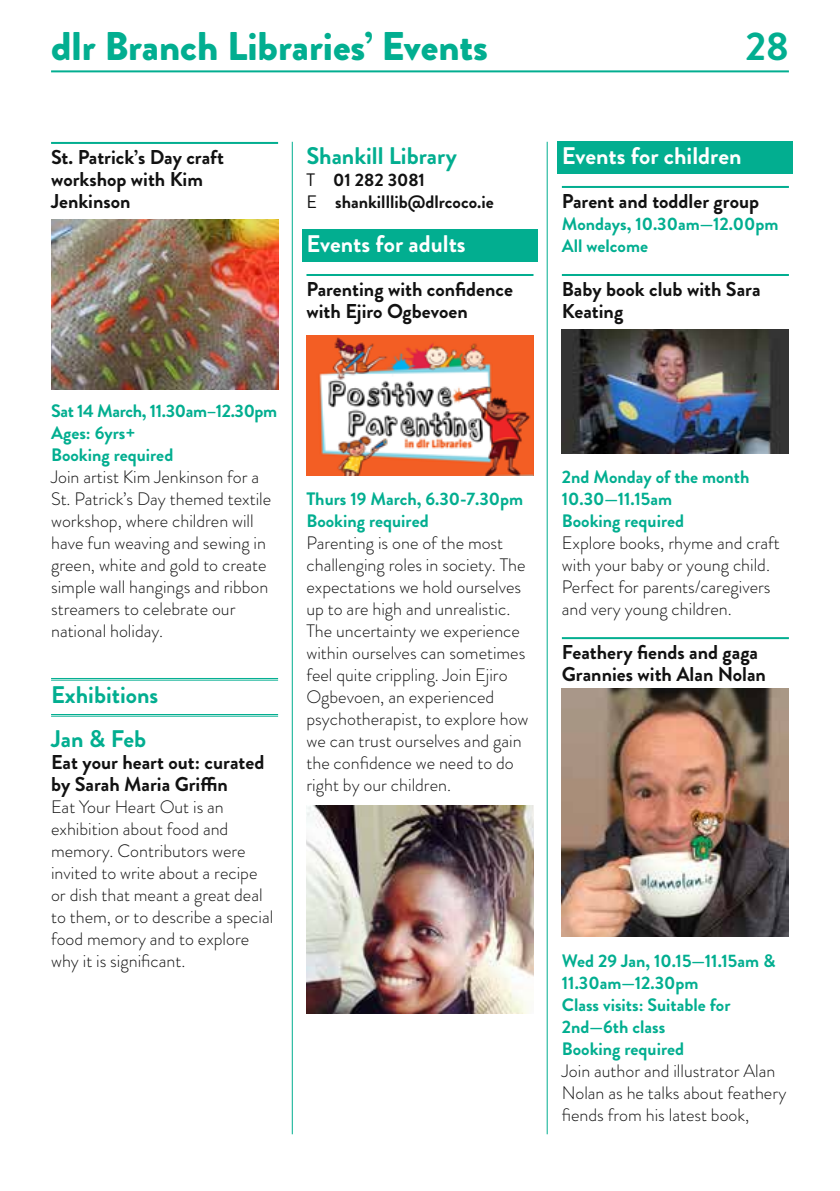
<style>
.page{position:relative;width:840px;height:1191px;background:#fff}
.page>*{position:absolute;margin:0;border:0;box-sizing:border-box;transform-origin:0 0}
.t1{font:900 40px "Brandon Grotesque";color:#02ae90}
.t2{font:700 40px "Brandon Grotesque";color:#02ae90}
.t3{font:700 24px/44px "Brandon Grotesque";color:#02ae90}
.t4{font:700 24px "Brandon Grotesque";color:#fff}
.t5{font:700 20px/22px "Brandon Grotesque";color:#121212}
.t6{font:300 18px/22px "Brandon Grotesque";color:#121212}
.t7{font:700 18px/22px "Brandon Grotesque";color:#02ae90}
.t8{font:700 18px/22px "Brandon Grotesque";color:#121212}
.s1{font-weight:400}
</style>
<div class="page">
<hr style="left:51px;top:70px;width:737px;height:2px;background:#02ae90">
<hr style="left:291px;top:142px;width:1px;height:992px;background:#02ae90">
<hr style="left:546px;top:142px;width:1px;height:992px;background:#02ae90">
<hr style="left:51px;top:142px;width:227px;height:2px;background:#02ae90">
<hr style="left:51px;top:678px;width:227px;height:1px;background:#02ae90">
<hr style="left:51px;top:680px;width:227px;height:1px;background:#02ae90">
<hr style="left:51px;top:714px;width:227px;height:1px;background:#02ae90">
<hr style="left:51px;top:716px;width:227px;height:1px;background:#02ae90">
<img style="left:51px;top:220px;width:227px;height:170px">
<div style="left:302px;top:229px;width:235px;height:33px;background:#02ae90"></div>
<hr style="left:306px;top:274px;width:227px;height:2px;background:#02ae90">
<img style="left:306px;top:335px;width:227px;height:141px">
<img style="left:306px;top:805px;width:227px;height:208px">
<div style="left:557px;top:141px;width:235px;height:33px;background:#02ae90"></div>
<hr style="left:561px;top:186px;width:227px;height:2px;background:#02ae90">
<hr style="left:561px;top:274px;width:227px;height:2px;background:#02ae90">
<hr style="left:561px;top:637px;width:227px;height:2px;background:#02ae90">
<img style="left:561px;top:329px;width:227px;height:125px">
<img style="left:561px;top:688px;width:227px;height:248px">
<h1 class="t1" style="left:51px;top:17px;width:438px">dlr Branch Libraries’ Events</h1>
<h1 class="t2" style="left:745px;top:18px;width:45px">28</h1>
<p class="t5" style="left:51px;top:146px;width:174px">St. Patrick’s Day craft workshop with Kim<br>Jenkinson</p>
<h2 class="t3" style="left:306px;top:134px;width:152px">Shankill Library</h2>
<p class="t8" style="left:306px;top:169px;width:189px"><span class="s1">T</span> 01 282 3081<br><span class="s1">E</span> shankilllib@dlrcoco.ie</p>
<h2 class="t4" style="left:306px;top:227px;width:161px">Events for adults</h2>
<p class="t5" style="left:306px;top:278px;width:208px">Parenting with confidence with Ejiro Ogbevoen</p>
<p class="t7" style="left:51px;top:400px;width:227px">Sat 14 March, 11.30am–12.30pm<br>Ages: 6yrs+<br>Booking required</p>
<p class="t6" style="left:51px;top:466px;width:221px">Join artist Kim Jenkinson for a<br>St. Patrick’s Day themed textile workshop, where children will have fun weaving and sewing in green, white and gold to create simple wall hangings and ribbon streamers to celebrate our national holiday.</p>
<h2 class="t3" style="left:51px;top:673px;width:109px">Exhibitions<br>Jan &amp; Feb</h2>
<p class="t5" style="left:51px;top:751px;width:215px">Eat your heart out: curated by Sarah Maria Griffin</p>
<p class="t6" style="left:51px;top:796px;width:224px">Eat Your Heart Out is an exhibition about food and memory. Contributors were invited to write about a recipe or dish that meant a great deal to them, or to describe a special food memory and to explore why it is significant.</p>
<p class="t7" style="left:306px;top:488px;width:218px">Thurs 19 March, 6.30-7.30pm<br>Booking required</p>
<p class="t6" style="left:306px;top:532px;width:223px">Parenting is one of the most challenging roles in society. The expectations we hold ourselves up to are high and unrealistic.<br>The uncertainty we experience within ourselves can sometimes feel quite crippling. Join Ejiro<br>Ogbevoen, an experienced psychotherapist, to explore how we can trust ourselves and gain the confidence we need to do right by our children.</p>
<h2 class="t4" style="left:561px;top:139px;width:181px">Events for children</h2>
<p class="t5" style="left:561px;top:190px;width:199px">Parent and toddler group</p>
<p class="t7" style="left:561px;top:213px;width:218px">Mondays, 10.30am—12.00pm<br>All welcome</p>
<p class="t5" style="left:561px;top:278px;width:200px">Baby book club with Sara<br>Keating</p>
<p class="t7" style="left:561px;top:466px;width:189px">2nd Monday of the month<br>10.30—11.15am<br>Booking required</p>
<p class="t6" style="left:561px;top:532px;width:219px">Explore books, rhyme and craft with your baby or young child.<br>Perfect for parents/caregivers and very young children.</p>
<p class="t5" style="left:561px;top:641px;width:205px">Feathery fiends and gaga<br>Grannies with Alan Nolan</p>
<p class="t7" style="left:561px;top:950px;width:215px">Wed 29 Jan, 10.15—11.15am &amp;<br>11.30am—12.30pm<br>Class visits: Suitable for<br>2nd—6th class<br>Booking required</p>
<p class="t6" style="left:561px;top:1060px;width:226px">Join author and illustrator Alan<br>Nolan as he talks about feathery fiends from his latest book,</p>
</div>
